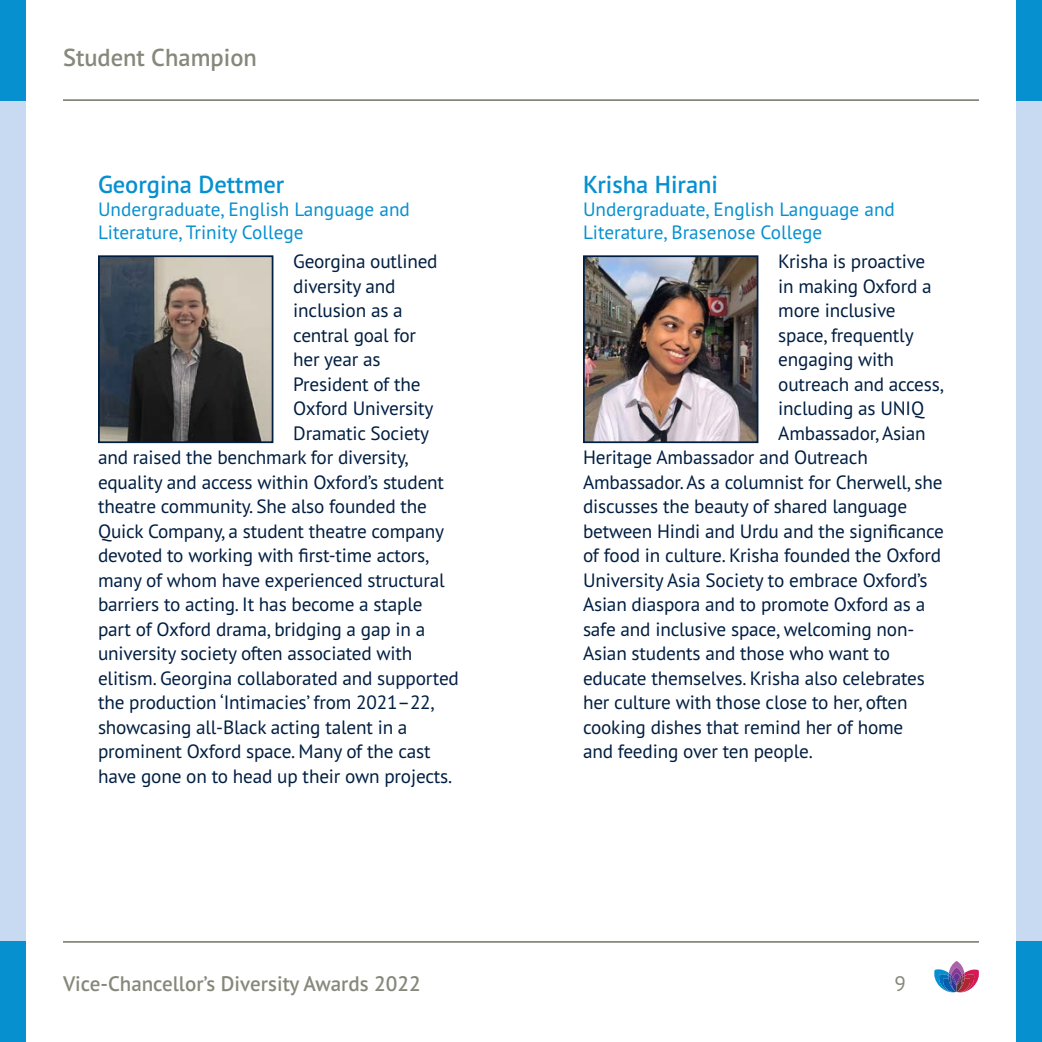
<style>
.page{position:relative;width:1042px;height:1042px;background:#fff}
.page>*{position:absolute;margin:0;border:0;box-sizing:border-box;transform-origin:0 0}
.Champion_Role_model{font:600 24.5px "PT Sans Pro";color:#0690d0}
.t1{font:600 24.5px "PT Sans Pro";color:#86887b}
.t2{font:600 21px "PT Sans Pro";color:#86887b}
.t3{font:21px "PT Sans Pro";color:#86887b}
.Body{font:19.25px "PT Sans Pro";letter-spacing:-.01em;color:#001e42}
.affiliation{font:19.25px/22.8px "PT Sans Pro";color:#0690d0}
</style>
<div class="page">
<svg style="left:934px;top:961px;width:45px;height:32px"></svg>
<hr style="left:63px;top:99px;width:916px;height:2px;background:#86887b">
<hr style="left:63px;top:941px;width:916px;height:2px;background:#86887b">
<div style="left:1016px;top:0;width:26px;height:1042px;background:#c8daf1"></div>
<div style="left:0;top:0;width:26px;height:1042px;background:#c8daf1"></div>
<div style="left:1016px;top:0;width:26px;height:101px;background:#0690d0"></div>
<div style="left:0;top:0;width:26px;height:101px;background:#0690d0"></div>
<div style="left:1016px;top:941px;width:26px;height:101px;background:#0690d0"></div>
<div style="left:0;top:941px;width:26px;height:101px;background:#0690d0"></div>
<img style="left:101px;top:258px;width:169px;height:182px">
<div style="left:98px;top:255px;width:175px;height:188px;border:2px solid #001e42"></div>
<img style="left:586px;top:258px;width:169px;height:182px">
<div style="left:583px;top:255px;width:175px;height:188px;border:2px solid #001e42"></div>
<p class="t1" style="left:63px;top:41px;width:195px">Student Champion</p>
<p class="Champion_Role_model" style="left:98px;top:169px;width:188px">Georgina Dettmer</p>
<p class="affiliation" style="left:98px;top:197px;width:313px">Undergraduate, English Language and<br>Literature, Trinity College</p>
<p class="Body" style="left:293px;top:249px;width:146px">Georgina outlined</p>
<p class="Body" style="left:293px;top:273px;width:104px">diversity and</p>
<p class="Body" style="left:293px;top:298px;width:111px">inclusion as a</p>
<p class="Body" style="left:293px;top:322px;width:124px">central goal for</p>
<p class="Body" style="left:293px;top:347px;width:89px">her year as</p>
<p class="Body" style="left:293px;top:371px;width:129px">President of the</p>
<p class="Body" style="left:293px;top:396px;width:142px">Oxford University</p>
<p class="Body" style="left:293px;top:420px;width:137px">Dramatic Society</p>
<p class="Body" style="left:98px;top:445px;width:312px">and raised the benchmark for diversity,</p>
<p class="Body" style="left:98px;top:469px;width:348px">equality and access within Oxford’s student</p>
<p class="Body" style="left:98px;top:494px;width:330px">theatre community. She also founded the</p>
<p class="Body" style="left:98px;top:518px;width:348px">Quick Company, a student theatre company</p>
<p class="Body" style="left:98px;top:543px;width:333px">devoted to working with first-time actors,</p>
<p class="Body" style="left:98px;top:567px;width:348px">many of whom have experienced structural</p>
<p class="Body" style="left:98px;top:592px;width:326px">barriers to acting. It has become a staple</p>
<p class="Body" style="left:98px;top:616px;width:329px">part of Oxford drama, bridging a gap in a</p>
<p class="Body" style="left:98px;top:641px;width:316px">university society often associated with</p>
<p class="Body" style="left:98px;top:665px;width:362px">elitism. Georgina collaborated and supported</p>
<p class="Body" style="left:98px;top:690px;width:338px">the production ‘Intimacies’ from 2021–22,</p>
<p class="Body" style="left:98px;top:714px;width:311px">showcasing all-Black acting talent in a</p>
<p class="Body" style="left:98px;top:739px;width:334px">prominent Oxford space. Many of the cast</p>
<p class="Body" style="left:98px;top:763px;width:356px">have gone on to head up their own projects.</p>
<p class="Champion_Role_model" style="left:583px;top:169px;width:137px">Krisha Hirani</p>
<p class="affiliation" style="left:583px;top:197px;width:313px">Undergraduate, English Language and<br>Literature, Brasenose College</p>
<p class="Body" style="left:778px;top:249px;width:149px">Krisha is proactive</p>
<p class="Body" style="left:778px;top:273px;width:155px">in making Oxford a</p>
<p class="Body" style="left:778px;top:298px;width:119px">more inclusive</p>
<p class="Body" style="left:778px;top:322px;width:137px">space, frequently</p>
<p class="Body" style="left:778px;top:347px;width:117px">engaging with</p>
<p class="Body" style="left:778px;top:371px;width:167px">outreach and access,</p>
<p class="Body" style="left:778px;top:396px;width:147px">including as UNIQ</p>
<p class="Body" style="left:778px;top:420px;width:149px">Ambassador, Asian</p>
<p class="Body" style="left:583px;top:445px;width:286px">Heritage Ambassador and Outreach</p>
<p class="Body" style="left:583px;top:469px;width:361px">Ambassador. As a columnist for Cherwell, she</p>
<p class="Body" style="left:583px;top:494px;width:326px">discusses the beauty of shared language</p>
<p class="Body" style="left:583px;top:518px;width:362px">between Hindi and Urdu and the significance</p>
<p class="Body" style="left:583px;top:543px;width:360px">of food in culture. Krisha founded the Oxford</p>
<p class="Body" style="left:583px;top:567px;width:346px">University Asia Society to embrace Oxford’s</p>
<p class="Body" style="left:583px;top:592px;width:344px">Asian diaspora and to promote Oxford as a</p>
<p class="Body" style="left:583px;top:616px;width:333px">safe and inclusive space, welcoming non-</p>
<p class="Body" style="left:583px;top:641px;width:309px">Asian students and those who want to</p>
<p class="Body" style="left:583px;top:665px;width:343px">educate themselves. Krisha also celebrates</p>
<p class="Body" style="left:583px;top:690px;width:326px">her culture with those close to her, often</p>
<p class="Body" style="left:583px;top:714px;width:322px">cooking dishes that remind her of home</p>
<p class="Body" style="left:583px;top:739px;width:231px">and feeding over ten people.</p>
<p class="t2" style="left:63px;top:969px;width:359px">Vice-Chancellor’s Diversity Awards 2022</p>
<p class="t3" style="left:894px;top:969px;width:13px">9</p>
</div>
